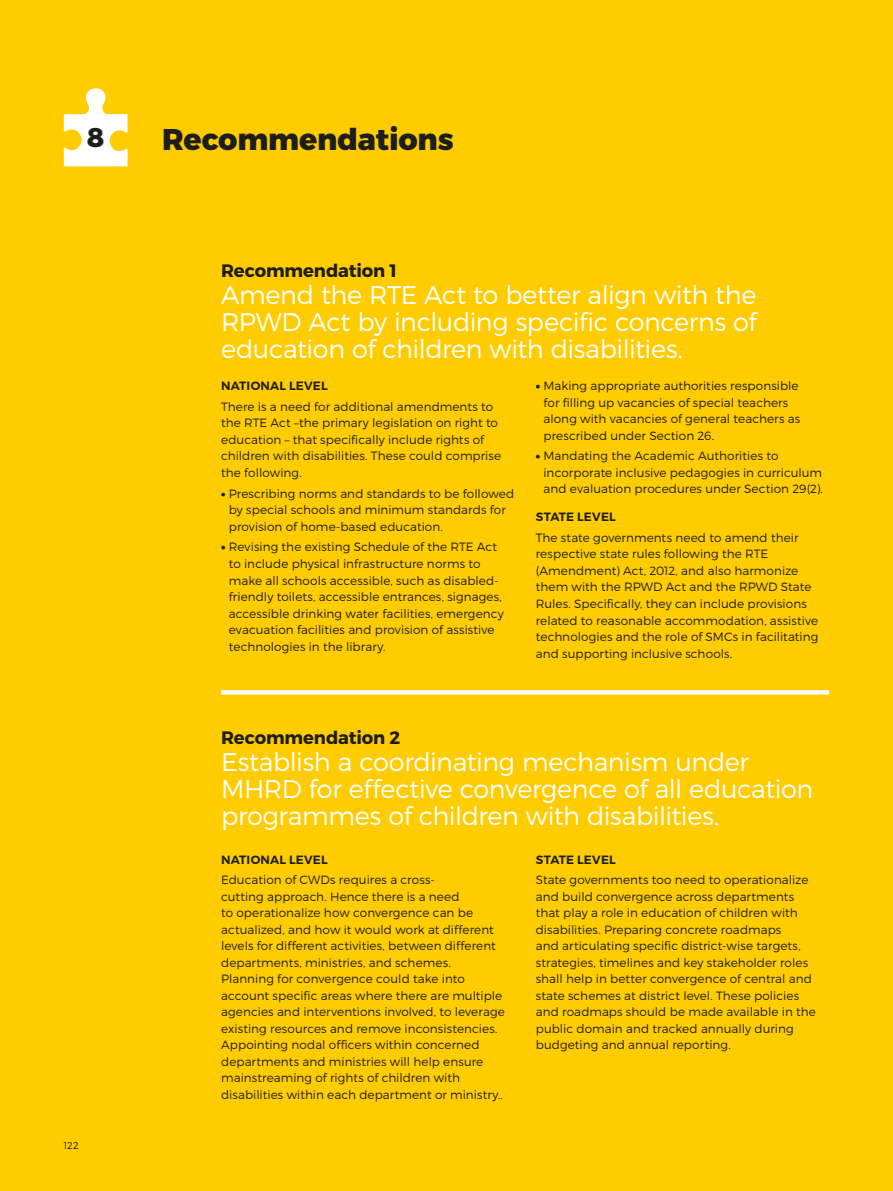
<style>
.page{position:relative;width:893px;height:1191px;background:#fc0}
.page>*{position:absolute;margin:0;border:0;box-sizing:border-box;transform-origin:0 0}
.t1{font:800 30px "Montserrat";letter-spacing:-.01em;color:#1d1d1b}
.t2{font:800 27px "Montserrat";color:#1d1d1b}
.t3{font:300 25.5px/27px "Montserrat";letter-spacing:-.015em;color:#fff;text-align:justify}
.t4{font:700 18px "Montserrat";letter-spacing:-.005em;color:#1d1d1b}
.t5{font:300 12px/16.5px "Montserrat";letter-spacing:.005em;color:#1d1d1b}
.t6{font:600 12px "Montserrat";letter-spacing:.02em;color:#1d1d1b}
.t7{font:300 9.75px "Montserrat";color:#1d1d1b}
.s1{font-weight:900}
</style>
<div class="page">
<svg style="left:64px;top:88px;width:64px;height:78px"></svg>
<svg style="left:221px;top:690px;width:608px;height:4px;background:#fffdf6"></svg>
<h2 class="t2" style="left:87px;top:120px;width:19px">8</h2>
<h1 class="t1" style="left:162px;top:121px;width:293px">Recommendations</h1>
<p class="t7" style="left:64px;top:1140px;width:16px">122</p>
<h3 class="t4" style="left:221px;top:259px;width:177px">Recommendation 1</h3>
<h3 class="t3" style="left:221px;top:281px;width:537px">Amend the RTE Act to better align with the RPWD Act by including specific concerns of education of children with disabilities.</h3>
<p class="t6" style="left:221px;top:378px;width:19px">NATIONAL</p>
<p class="t6" style="left:289px;top:378px;width:9px">LEVEL</p>
<p class="t5" style="left:221px;top:398px;width:282px">There is a need for additional amendments to the RTE Act –the primary legislation on right to education – that specifically include rights of children with disabilities. These could comprise the following.</p>
<p class="t5" style="left:229px;top:485px;width:287px;text-indent:-8px"><span class="s1">•</span> Prescribing norms and standards to be followed by special schools and minimum standards for provision of home-based education.</p>
<p class="t5" style="left:229px;top:539px;width:277px;text-indent:-8px"><span class="s1">•</span> Revising the existing Schedule of the RTE Act to include physical infrastructure norms to make all schools accessible, such as disabled&shy;friendly toilets, accessible entrances, signages, accessible drinking water facilities, emergency evacuation facilities and provision of assistive technologies in the library.</p>
<p class="t5" style="left:543px;top:377px;width:258px;text-indent:-8px"><span class="s1">•</span> Making appropriate authorities responsible for filling up vacancies of special teachers along with vacancies of general teachers as prescribed under Section 26.</p>
<p class="t5" style="left:543px;top:448px;width:281px;text-indent:-8px"><span class="s1">•</span> Mandating the Academic Authorities to incorporate inclusive pedagogies in curriculum and evaluation procedures under Section 29(2).</p>
<p class="t6" style="left:536px;top:509px;width:17px">STATE</p>
<p class="t6" style="left:577px;top:509px;width:9px">LEVEL</p>
<p class="t5" style="left:536px;top:529px;width:284px">The state governments need to amend their respective state rules following the RTE (Amendment) Act, 2012, and also harmonize them with the RPWD Act and the RPWD State Rules. Specifically, they can include provisions related to reasonable accommodation, assistive technologies and the role of SMCs in facilitating and supporting inclusive schools.</p>
<h3 class="t4" style="left:221px;top:726px;width:181px">Recommendation 2</h3>
<h3 class="t3" style="left:221px;top:748px;width:594px;text-align:left">Establish a coordinating mechanism under<br>MHRD for effective convergence of all education programmes of children with disabilities.</h3>
<p class="t6" style="left:221px;top:852px;width:19px">NATIONAL</p>
<p class="t6" style="left:289px;top:852px;width:9px">LEVEL</p>
<p class="t5" style="left:221px;top:871px;width:285px">Education of CWDs requires a cross-<br>cutting approach. Hence there is a need<br>to operationalize how convergence can be actualized, and how it would work at different levels for different activities, between different departments, ministries, and schemes.<br>Planning for convergence could take into account specific areas where there are multiple agencies and interventions involved, to leverage existing resources and remove inconsistencies.<br>Appointing nodal officers within concerned departments and ministries will help ensure mainstreaming of rights of children with disabilities within each department or ministry..</p>
<p class="t6" style="left:536px;top:852px;width:17px">STATE</p>
<p class="t6" style="left:577px;top:852px;width:9px">LEVEL</p>
<p class="t5" style="left:536px;top:871px;width:282px">State governments too need to operationalize and build convergence across departments that play a role in education of children with disabilities. Preparing concrete roadmaps<br>and articulating specific district-wise targets, strategies, timelines and key stakeholder roles shall help in better convergence of central and state schemes at district level. These policies and roadmaps should be made available in the public domain and tracked annually during budgeting and annual reporting.</p>
</div>
